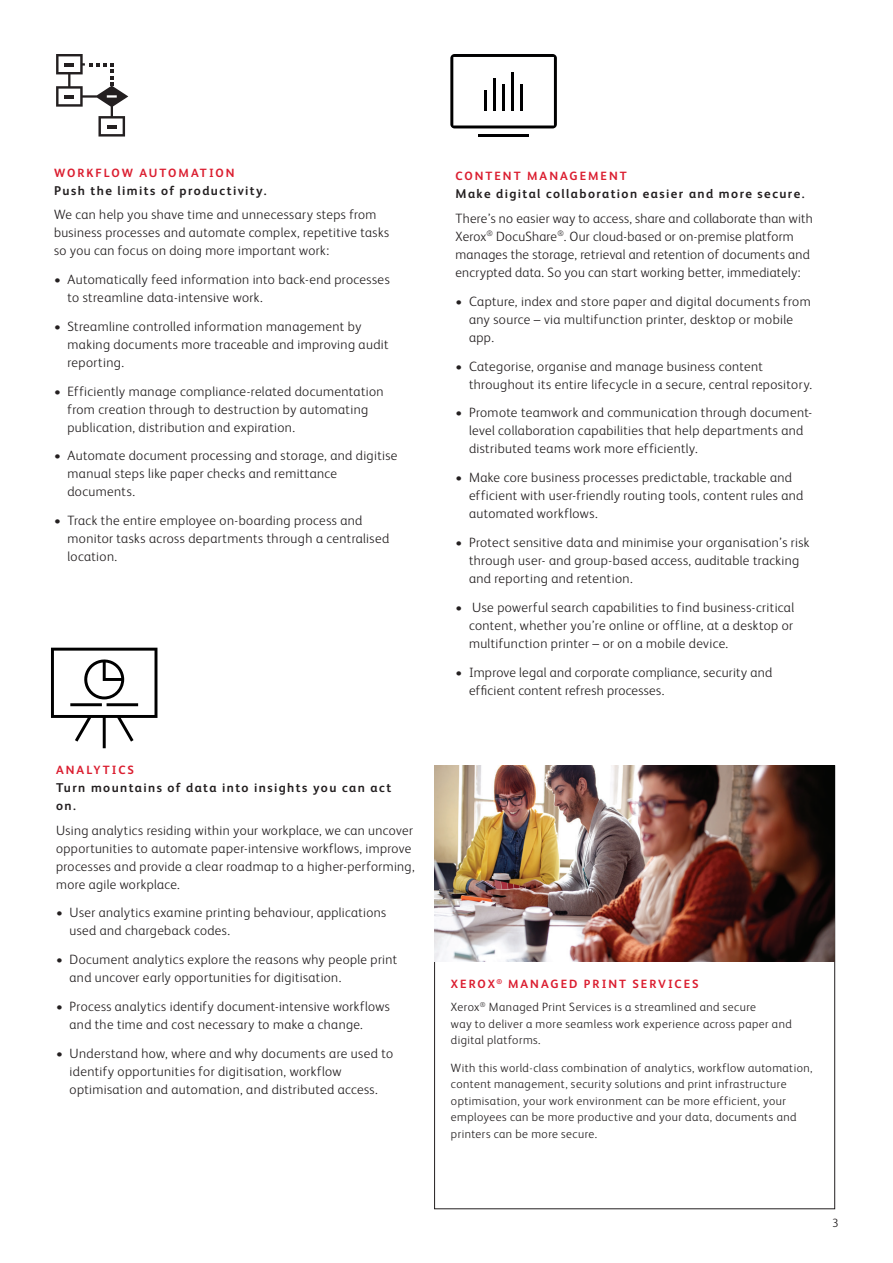
<style>
.page{position:relative;width:893px;height:1263px;background:#fff}
.page>*{position:absolute;margin:0;border:0;box-sizing:border-box;transform-origin:0 0}
.Body_Text{font:300 13.5px/18px "Xerox Sans";letter-spacing:.03em;color:#231f20}
.Body_Text-2{font:700 12.75px/18px "Xerox Sans";letter-spacing:.11em;color:#231f20}
.Body_Text-3{font:300 12px/16.5px "Xerox Sans";letter-spacing:.04em;color:#231f20}
.Body_Text-4{font:700 12px "Xerox Sans";letter-spacing:.165em;color:#db1e30}
.Body_Subhead{font:700 12px "Xerox Sans";letter-spacing:.165em;color:#db1e30}
</style>
<div class="page">
<svg style="left:56px;top:54px;width:72px;height:83px"></svg>
<svg style="left:51px;top:648px;width:106px;height:100px"></svg>
<svg style="left:450px;top:54px;width:107px;height:74px"></svg>
<hr style="left:478px;top:134px;width:51px;height:3px;background:#000001">
<hr style="left:484px;top:90px;width:3px;height:20px;background:#000001">
<hr style="left:493px;top:78px;width:3px;height:32px;background:#000001">
<hr style="left:502px;top:84px;width:3px;height:26px;background:#000001">
<hr style="left:511px;top:72px;width:3px;height:38px;background:#000001">
<hr style="left:520px;top:84px;width:3px;height:26px;background:#000001">
<img style="left:434px;top:765px;width:401px;height:196px">
<p class="Body_Text-4" style="left:54px;top:164px;width:182px">WORKFLOW AUTOMATION</p>
<p class="Body_Text-2" style="left:54px;top:181px;width:214px">Push the limits of productivity.</p>
<p class="Body_Text" style="left:54px;top:205px;width:337px">We can help you shave time and unnecessary steps from business processes and automate complex, repetitive tasks so you can focus on doing more important work:</p>
<p class="Body_Text" style="left:68px;top:270px;width:324px;text-indent:-14px">• Automatically feed information into back-end processes to streamline data-intensive work.</p>
<p class="Body_Text" style="left:68px;top:316px;width:323px;text-indent:-14px">• Streamline controlled information management by making documents more traceable and improving audit reporting.</p>
<p class="Body_Text" style="left:68px;top:381px;width:318px;text-indent:-14px">• Efficiently manage compliance-related documentation from creation through to destruction by automating publication, distribution and expiration.</p>
<p class="Body_Text" style="left:68px;top:446px;width:331px;text-indent:-14px">• Automate document processing and storage, and digitise manual steps like paper checks and remittance documents.</p>
<p class="Body_Text" style="left:68px;top:511px;width:323px;text-indent:-14px">• Track the entire employee on-boarding process and monitor tasks across departments through a centralised location.</p>
<p class="Body_Text-4" style="left:56px;top:762px;width:79px">ANALYTICS</p>
<p class="Body_Text-2" style="left:56px;top:778px;width:337px">Turn mountains of data into insights you can act on.</p>
<p class="Body_Text" style="left:56px;top:820px;width:360px">Using analytics residing within your workplace, we can uncover opportunities to automate paper-intensive workflows, improve processes and provide a clear roadmap to a higher-performing, more agile workplace.</p>
<p class="Body_Text" style="left:70px;top:903px;width:318px;text-indent:-14px">• User analytics examine printing behaviour, applications used and chargeback codes.</p>
<p class="Body_Text" style="left:70px;top:950px;width:329px;text-indent:-14px">• Document analytics explore the reasons why people print and uncover early opportunities for digitisation.</p>
<p class="Body_Text" style="left:70px;top:997px;width:322px;text-indent:-14px">• Process analytics identify document-intensive workflows and the time and cost necessary to make a change.</p>
<p class="Body_Text" style="left:70px;top:1043px;width:325px;text-indent:-14px">• Understand how, where and why documents are used to identify opportunities for digitisation, workflow optimisation and automation, and distributed access.</p>
<p class="Body_Text-4" style="left:455px;top:168px;width:173px">CONTENT MANAGEMENT</p>
<p class="Body_Text-2" style="left:455px;top:185px;width:351px">Make digital collaboration easier and more secure.</p>
<p class="Body_Text" style="left:455px;top:209px;width:359px">There’s no easier way to access, share and collaborate than with Xerox<sup>®</sup> DocuShare<sup>®</sup>. Our cloud-based or on-premise platform manages the storage, retrieval and retention of documents and encrypted data. So you can start working better, immediately:</p>
<p class="Body_Text" style="left:469px;top:291px;width:343px;text-indent:-14px">• Capture, index and store paper and digital documents from any source – via multifunction printer, desktop or mobile app.</p>
<p class="Body_Text" style="left:469px;top:356px;width:345px;text-indent:-14px">• Categorise, organise and manage business content throughout its entire lifecycle in a secure, central repository.</p>
<p class="Body_Text" style="left:469px;top:403px;width:345px;text-indent:-14px">• Promote teamwork and communication through document&shy;level collaboration capabilities that help departments and distributed teams work more efficiently.</p>
<p class="Body_Text" style="left:469px;top:468px;width:336px;text-indent:-14px">• Make core business processes predictable, trackable and efficient with user-friendly routing tools, content rules and automated workflows.</p>
<p class="Body_Text" style="left:469px;top:533px;width:342px;text-indent:-14px">• Protect sensitive data and minimise your organisation’s risk through user- and group-based access, auditable tracking and reporting and retention.</p>
<p class="Body_Text" style="left:469px;top:597px;width:327px;text-align:justify;text-indent:-14px">• Use powerful search capabilities to find business-critical content, whether you’re online or offline, at a desktop or multifunction printer – or on a mobile device.</p>
<p class="Body_Text" style="left:469px;top:662px;width:305px;text-indent:-14px">• Improve legal and corporate compliance, security and efficient content refresh processes.</p>
<p class="Body_Subhead" style="left:451px;top:976px;width:249px">XEROX<sup>®</sup> MANAGED PRINT SERVICES</p>
<p class="Body_Text-3" style="left:451px;top:998px;width:342px">Xerox<sup>®</sup> Managed Print Services is a streamlined and secure<br>way to deliver a more seamless work experience across paper and digital platforms.</p>
<p class="Body_Text-3" style="left:451px;top:1059px;width:363px">With this world-class combination of analytics, workflow automation, content management, security solutions and print infrastructure optimisation, your work environment can be more efficient, your employees can be more productive and your data, documents and printers can be more secure.</p>
<p class="Body_Text-3" style="left:832px;top:1213px;width:8px">3</p>
</div>
